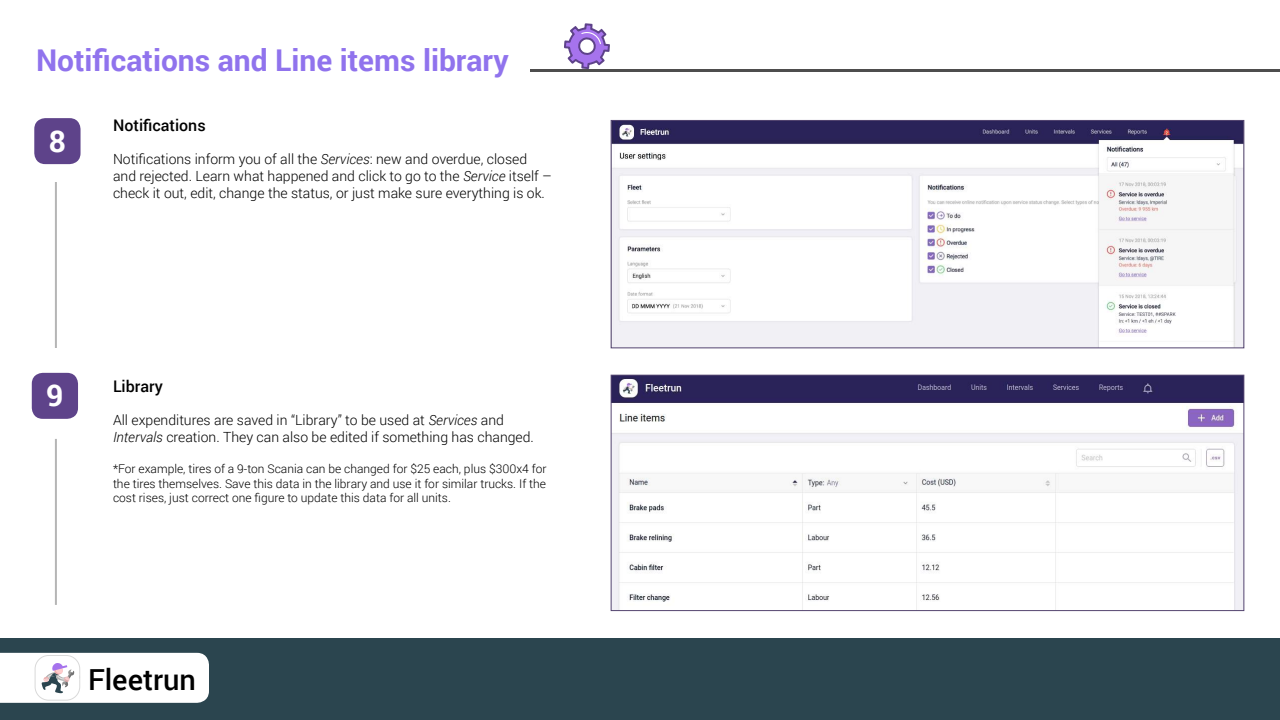
<style>
.page{position:relative;width:1280px;height:720px;background:#fff}
.page>*{position:absolute;margin:0;border:0;box-sizing:border-box;transform-origin:0 0}
.t1{font:700 30px "Roboto";color:#9073ed}
.t2{font:700 30px "Roboto";color:#fff}
.t3{font:500 29px "Roboto";color:#000}
.t4{font:500 16px "Roboto";color:#000}
.t5{font:300 14px/16.8px "Roboto";color:#000}
.t6{font:300 12px/14.4px "Roboto";color:#000;text-align:justify}
.s1{font-style:italic}
</style>
<div class="page">
<div style="left:34px;top:118px;width:47px;height:46px;background:#5e438a;border-radius:11px"></div>
<div style="left:0;top:638px;width:1280px;height:82px;background:#2b454f"></div>
<svg style="left:0;top:653px;width:209px;height:50px"></svg>
<hr style="left:55px;top:182px;width:2px;height:166px;background:#b5b5b5">
<img style="left:613px;top:122px;width:629px;height:224px">
<div style="left:611px;top:120px;width:633px;height:228px;border:1px solid #544570"></div>
<hr style="left:531px;top:69px;width:749px;height:2px;background:#4e4d4d">
<svg style="left:563px;top:23px;width:48px;height:98px"></svg>
<div style="left:32px;top:373px;width:46px;height:46px;background:#5e438a;border-radius:11px"></div>
<hr style="left:55px;top:439px;width:2px;height:166px;background:#b5b5b5">
<img style="left:613px;top:377px;width:629px;height:232px">
<div style="left:611px;top:375px;width:633px;height:236px;border:1px solid #544570"></div>
<h1 class="t1" style="left:36px;top:39px;width:474px">Notifications and Line items library</h1>
<h1 class="t2" style="left:49px;top:120px;width:19px">8</h1>
<p class="t4" style="left:113px;top:114px;width:94px">Notifications</p>
<p class="t5" style="left:113px;top:150px;width:440px">Notifications inform you of all the <span class="s1">Services</span>: new and overdue, closed and rejected. Learn what happened and click to go to the <span class="s1">Service</span> itself – check it out, edit, change the status, or just make sure everything is ok.</p>
<h1 class="t2" style="left:46px;top:375px;width:19px">9</h1>
<p class="t4" style="left:113px;top:375px;width:51px">Library</p>
<p class="t5" style="left:113px;top:412px;width:422px">All expenditures are saved in “Library” to be used at <span class="s1">Services</span> and<br><span class="s1">Intervals</span> creation. They can also be edited if something has changed.</p>
<p class="t6" style="left:113px;top:462px;width:435px">*For example, tires of a 9-ton Scania can be changed for $25 each, plus $300x4 for the tires themselves. Save this data in the library and use it for similar trucks. If the cost rises, just correct one figure to update this data for all units.</p>
<h2 class="t3" style="left:88px;top:659px;width:109px">Fleetrun</h2>
</div>
